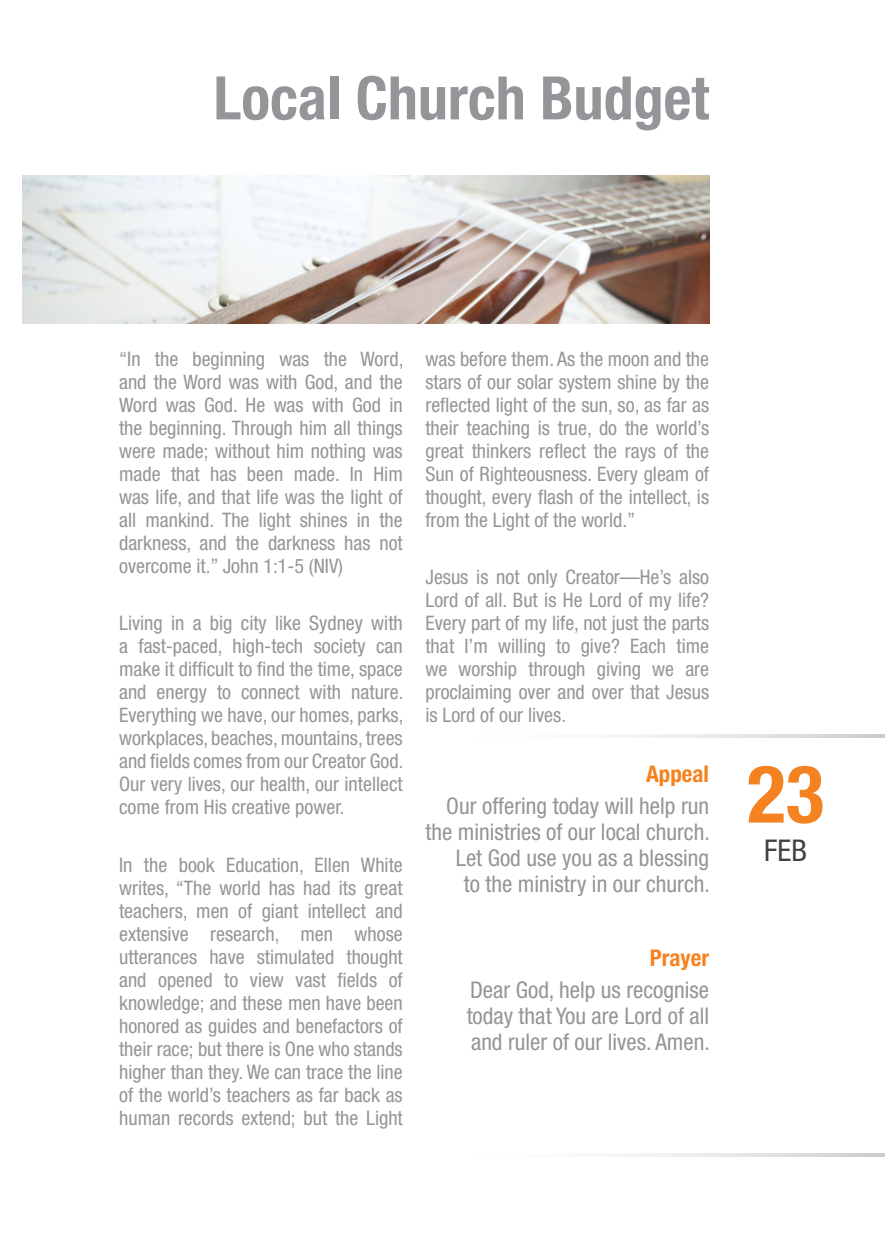
<style>
.page{position:relative;width:885px;height:1236px;background:#fff}
.page>*{position:absolute;margin:0;border:0;box-sizing:border-box;transform-origin:0 0}
.Date{font:700 condensed 80px "Helvetica Neue LT Std";color:#f58220}
.Heading_RH{font:700 condensed 60px "Helvetica Neue LT Std";color:#939598}
.Month{font:condensed 30px "Helvetica Neue LT Std";color:#424043}
.Appeal_Prayer_body_R{font:condensed 23px/26px "Helvetica Neue LT Std";color:#939598;text-align:right}
.Appeal_Prayer_RH{font:700 condensed 23px "Helvetica Neue LT Std";color:#f58220}
.Body{font:condensed 20px/23px "Helvetica Neue LT Std";color:#939598;text-align:justify}
</style>
<div class="page">
<svg style="left:622px;top:1154px;width:262px;height:3px"></svg>
<svg style="left:623px;top:734px;width:261px;height:3px"></svg>
<img style="left:23px;top:176px;width:686px;height:147px">
<p class="Heading_RH" style="left:213px;top:62px;width:497px">Local Church Budget</p>
<p class="Body" style="left:119px;top:347px;width:286px">“In the beginning was the Word, and the Word was with God, and the Word was God. He was with God in the beginning. Through him all things were made; without him nothing was made that has been made. In Him was life, and that life was the light of all mankind. The light shines in the darkness, and the darkness has not overcome it.” John 1:1-5 (NIV)</p>
<p class="Body" style="left:119px;top:611px;width:286px">Living in a big city like Sydney with a fast-paced, high-tech society can make it difficult to find the time, space and energy to connect with nature.<br>Everything we have, our homes, parks, workplaces, beaches, mountains, trees and fields comes from our Creator God.<br>Our very lives, our health, our intellect come from His creative power.</p>
<p class="Body" style="left:119px;top:853px;width:285px">In the book Education, Ellen White writes, “The world has had its great teachers, men of giant intellect and extensive research, men whose utterances have stimulated thought and opened to view vast fields of knowledge; and these men have been honored as guides and benefactors of their race; but there is One who stands higher than they. We can trace the line of the world’s teachers as far back as human records extend; but the Light</p>
<p class="Body" style="left:425px;top:347px;width:285px">was before them. As the moon and the stars of our solar system shine by the reflected light of the sun, so, as far as their teaching is true, do the world’s great thinkers reflect the rays of the Sun of Righteousness. Every gleam of thought, every flash of the intellect, is from the Light of the world.”</p>
<p class="Body" style="left:425px;top:565px;width:285px">Jesus is not only Creator—He’s also Lord of all. But is He Lord of my life?<br>Every part of my life, not just the parts that I’m willing to give? Each time we worship through giving we are proclaiming over and over that Jesus is Lord of our lives.</p>
<p class="Appeal_Prayer_RH" style="left:646px;top:760px;width:65px">Appeal</p>
<p class="Appeal_Prayer_body_R" style="left:425px;top:792px;width:286px">Our offering today will help run the ministries of our local church.<br>Let God use you as a blessing<br>to the ministry in our church.</p>
<p class="Appeal_Prayer_RH" style="left:649px;top:944px;width:61px">Prayer</p>
<p class="Appeal_Prayer_body_R" style="left:466px;top:977px;width:245px;text-align:justify">Dear God, help us recognise today that You are Lord of all and ruler of our lives. Amen.</p>
<p class="Date" style="left:747px;top:746px;width:78px">23</p>
<p class="Month" style="left:764px;top:833px;width:44px">FEB</p>
</div>
